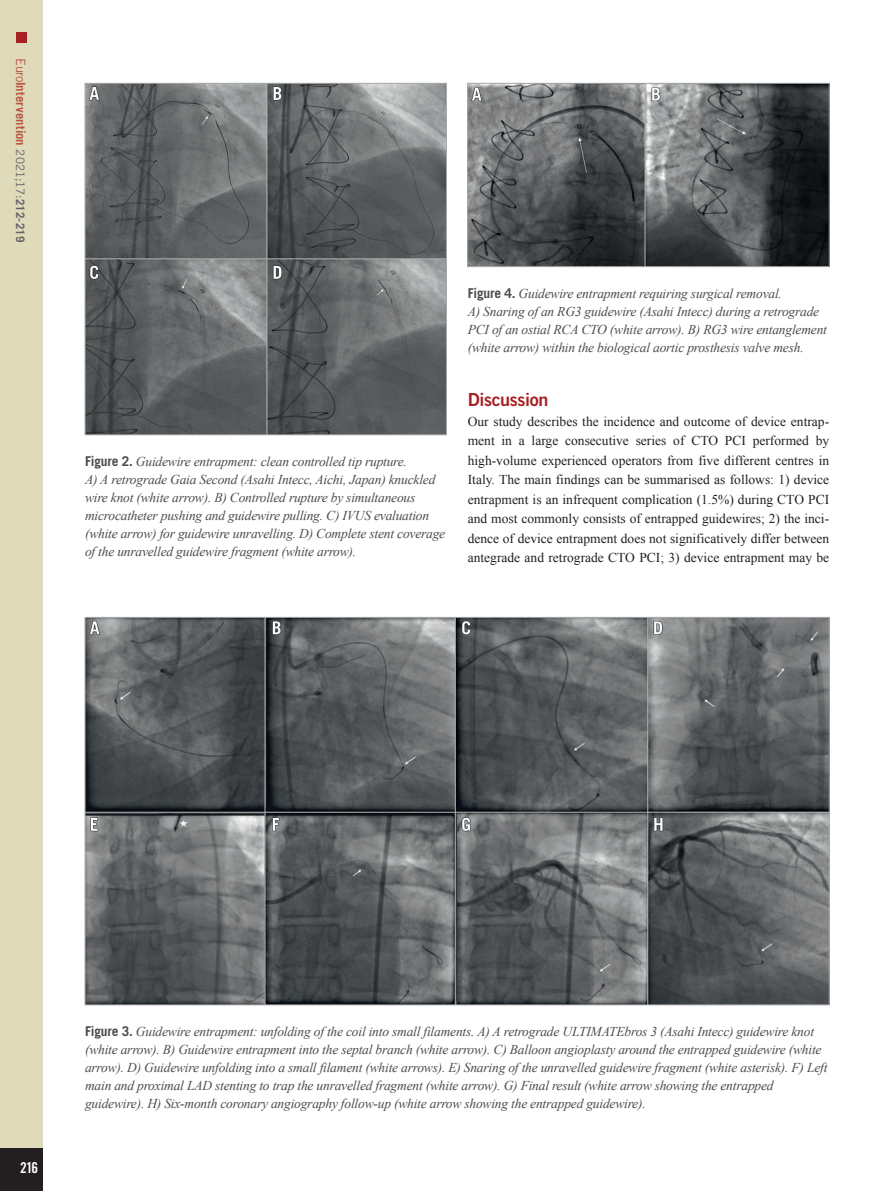
<style>
.page{position:relative;width:893px;height:1191px;background:#fff}
.page>*{position:absolute;margin:0;border:0;box-sizing:border-box;transform-origin:0 0}
.intertitre1{font:18px "Trade Gothic LT Std Bd 2";letter-spacing:-.02em;color:#a72023}
.t1{font:15px "Trade Gothic LT Std Bd Cn 20";color:#fff}
.figure_legende{font:italic 13.5px/18px "Times New Roman";letter-spacing:-.015em;color:#4b4c4d}
.text_1er_paragraph{font:13.5px/19.5px "Times New Roman";color:#231f20;text-align:justify}
.t2{font:700 12.75px "Trade Gothic LT Std";letter-spacing:.005em;color:#b85744}
.s1{font-weight:400}
.s2{font-weight:400;font-size:11.7px;color:#636366}
.s3{font-size:11.7px;color:#636366}
.s4{font-family:"Trade Gothic LT Std";font-weight:700;font-style:normal}
</style>
<div class="page">
<svg style="left:223px;top:435px;width:447px;height:182px"></svg>
<div style="left:0;top:0;width:43px;height:1191px;background:#dedaba"></div>
<div style="left:0;top:1148px;width:43px;height:43px;background:#231f20"></div>
<div style="left:16px;top:32px;width:10px;height:10px;background:#a72023"></div>
<img style="left:87px;top:85px;width:358px;height:348px">
<div style="left:85px;top:83px;width:362px;height:352px;border:1px solid #a8a9ad"></div>
<img style="left:87px;top:619px;width:741px;height:384px">
<img style="left:469px;top:85px;width:359px;height:180px">
<div style="left:467px;top:83px;width:363px;height:184px;border:1px solid #a8a9ad"></div>
<p class="t2" style="left:29px;top:58px;width:185px;rotate:90deg"><span class="s1">Euro</span>Intervention <span class="s2">2021;17:</span><span class="s3">212-219</span></p>
<p class="figure_legende" style="left:85px;top:452px;width:362px"><span class="s4">Figure 2.</span> Guidewire entrapment: clean controlled tip rupture.<br>A) A retrograde Gaia Second (Asahi Intecc, Aichi, Japan) knuckled wire knot (white arrow). B) Controlled rupture by simultaneous microcatheter pushing and guidewire pulling. C) IVUS evaluation (white arrow) for guidewire unravelling. D) Complete stent coverage of the unravelled guidewire fragment (white arrow).</p>
<p class="figure_legende" style="left:468px;top:284px;width:361px"><span class="s4">Figure 4.</span> Guidewire entrapment requiring surgical removal.<br>A) Snaring of an RG3 guidewire (Asahi Intecc) during a retrograde PCI of an ostial RCA CTO (white arrow). B) RG3 wire entanglement (white arrow) within the biological aortic prosthesis valve mesh.</p>
<p class="intertitre1" style="left:468px;top:389px;width:82px">Discussion</p>
<p class="text_1er_paragraph" style="left:468px;top:411px;width:363px">Our study describes the incidence and outcome of device entrap&shy;ment in a large consecutive series of CTO PCI performed by high-volume experienced operators from five different centres in Italy. The main findings can be summarised as follows: 1) device entrapment is an infrequent complication (1.5%) during CTO PCI and most commonly consists of entrapped guidewires; 2) the inci&shy;dence of device entrapment does not significatively differ between antegrade and retrograde CTO PCI; 3) device entrapment may be</p>
<p class="t1" style="left:20px;top:1158px;width:20px">216</p>
<p class="figure_legende" style="left:85px;top:1022px;width:744px"><span class="s4">Figure 3.</span> Guidewire entrapment: unfolding of the coil into small filaments. A) A retrograde ULTIMATEbros 3 (Asahi Intecc) guidewire knot (white arrow). B) Guidewire entrapment into the septal branch (white arrow). C) Balloon angioplasty around the entrapped guidewire (white arrow). D) Guidewire unfolding into a small filament (white arrows). E) Snaring of the unravelled guidewire fragment (white asterisk). F) Left main and proximal LAD stenting to trap the unravelled fragment (white arrow). G) Final result (white arrow showing the entrapped guidewire). H) Six-month coronary angiography follow-up (white arrow showing the entrapped guidewire).</p>
</div>
